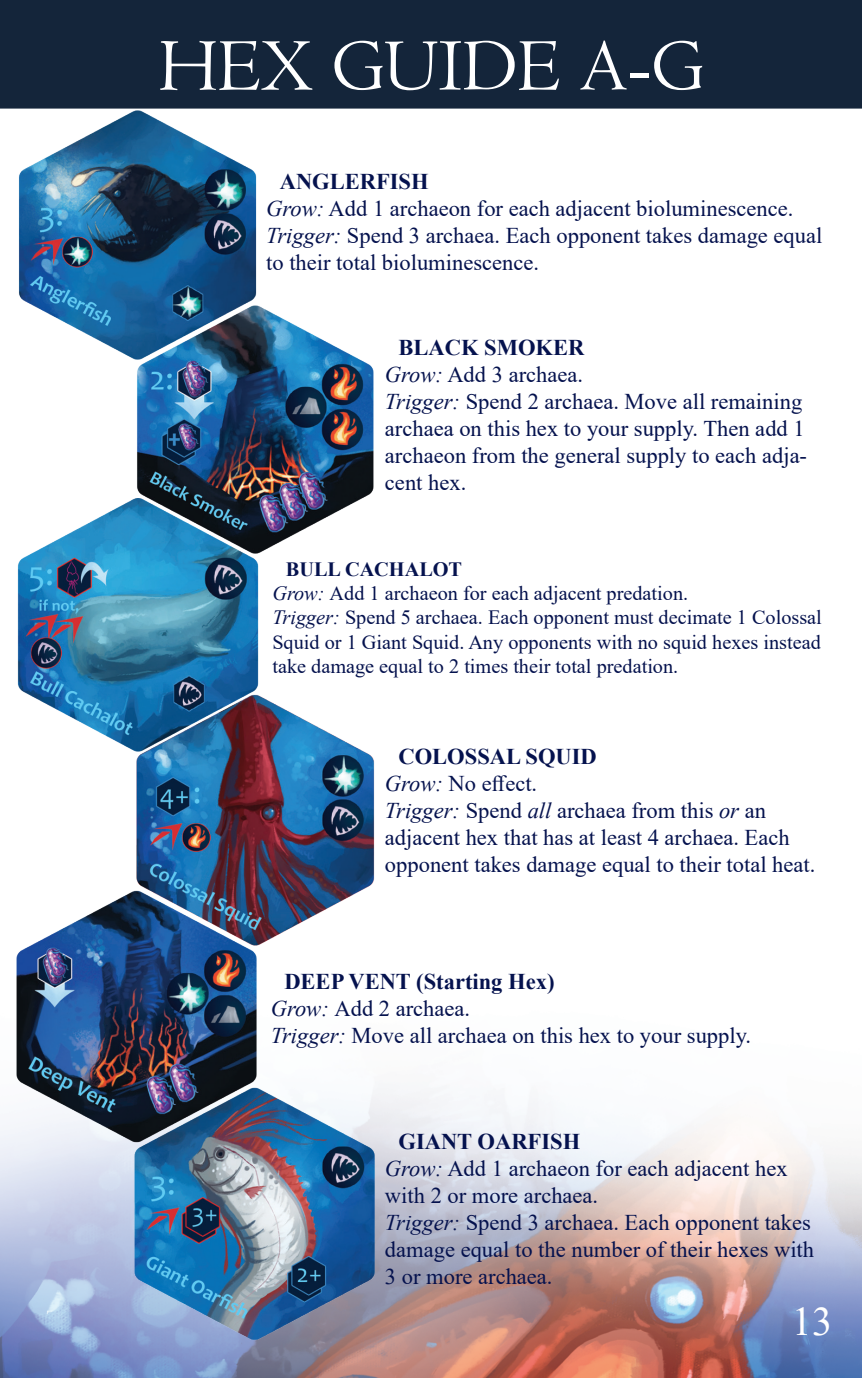
<style>
.page{position:relative;width:862px;height:1378px;background:#fff}
.page>*{position:absolute;margin:0;border:0;box-sizing:border-box;transform-origin:0 0}
.t1{font:76.5px "Centaur";color:#fff}
.t2{font:45px "Berlin Sans FB";color:#fff}
.t3{font:22.5px/27px "Times New Roman";color:#05124e}
.t4{font:700 22.5px "Times New Roman";color:#05124e}
.t5{font:20.25px/24.3px "Times New Roman";color:#05124e;text-align:justify}
.t6{font:700 20.25px "Times New Roman";color:#05124e}
.s1{font-style:italic}
</style>
<div class="page">
<img style="left:0;top:0;width:861px;height:1378px">
<img style="left:15px;top:108px;width:243px;height:254px">
<img style="left:133px;top:302px;width:243px;height:254px">
<img style="left:16px;top:499px;width:243px;height:253px">
<img style="left:133px;top:693px;width:243px;height:253px">
<img style="left:15px;top:889px;width:243px;height:253px">
<img style="left:132px;top:1087px;width:243px;height:254px">
<p class="t1" style="left:159px;top:20px;width:545px">HEX GUIDE A-G</p>
<p class="t4" style="left:279px;top:166px;width:150px">ANGLERFISH</p>
<p class="t3" style="left:266px;top:195px;width:528px"><span class="s1">Grow:</span> Add 1 archaeon for each adjacent bioluminescence.</p>
<p class="t3" style="left:266px;top:222px;width:557px"><span class="s1">Trigger:</span> Spend 3 archaea. Each opponent takes damage equal to their total bioluminescence.</p>
<p class="t4" style="left:398px;top:331px;width:187px">BLACK SMOKER</p>
<p class="t3" style="left:385px;top:360px;width:199px"><span class="s1">Grow:</span> Add 3 archaea.</p>
<p class="t3" style="left:385px;top:387px;width:423px"><span class="s1">Trigger:</span> Spend 2 archaea. Move all remaining archaea on this hex to your supply. Then add 1 archaeon from the general supply to each adja&shy;cent hex.</p>
<p class="t6" style="left:286px;top:554px;width:178px">BULL CACHALOT</p>
<p class="t5" style="left:272px;top:580px;width:417px"><span class="s1">Grow:</span> Add 1 archaeon for each adjacent predation.</p>
<p class="t5" style="left:272px;top:605px;width:550px"><span class="s1">Trigger:</span> Spend 5 archaea. Each opponent must decimate 1 Colossal Squid or 1 Giant Squid. Any opponents with no squid hexes instead take damage equal to 2 times their total predation.</p>
<p class="t4" style="left:398px;top:740px;width:200px">COLOSSAL SQUID</p>
<p class="t3" style="left:385px;top:769px;width:154px"><span class="s1">Grow:</span> No effect.</p>
<p class="t3" style="left:385px;top:796px;width:431px"><span class="s1">Trigger:</span> Spend <span class="s1">all</span> archaea from this <span class="s1">or</span> an adjacent hex that has at least 4 archaea. Each opponent takes damage equal to their total heat.</p>
<p class="t4" style="left:284px;top:965px;width:271px">DEEP VENT (Starting Hex)</p>
<p class="t3" style="left:271px;top:994px;width:201px"><span class="s1">Grow:</span> Add 2 archaea.</p>
<p class="t3" style="left:271px;top:1021px;width:481px"><span class="s1">Trigger:</span> Move all archaea on this hex to your supply.</p>
<p class="t4" style="left:398px;top:1125px;width:183px">GIANT OARFISH</p>
<p class="t3" style="left:385px;top:1154px;width:404px"><span class="s1">Grow:</span> Add 1 archaeon for each adjacent hex with 2 or more archaea.</p>
<p class="t3" style="left:385px;top:1208px;width:430px"><span class="s1">Trigger:</span> Spend 3 archaea. Each opponent takes damage equal to the number of their hexes with<br>3 or more archaea.</p>
<h2 class="t2" style="left:787px;top:1307px;width:46px">13<sup>13</sup></h2>
</div>
